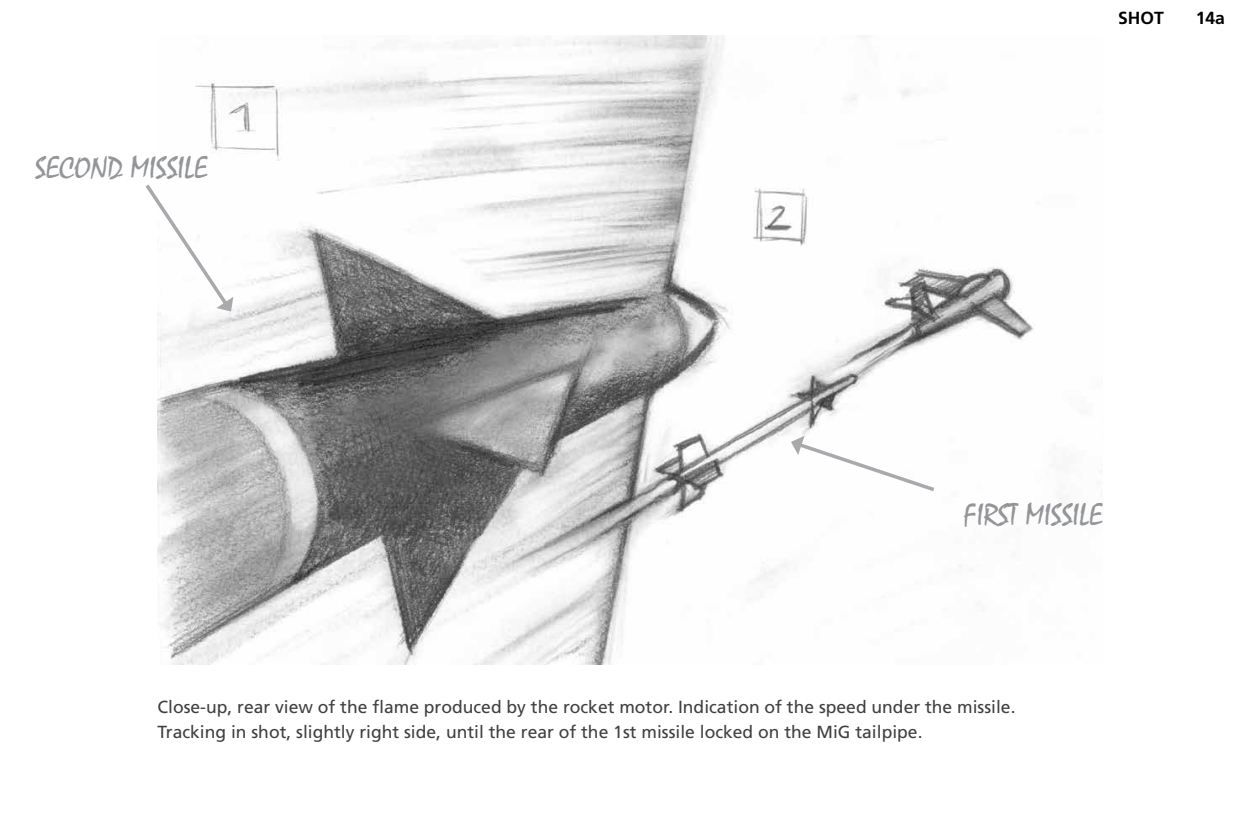
<style>
.page{position:relative;width:1260px;height:840px;background:#fff}
.page>*{position:absolute;margin:0;border:0;box-sizing:border-box;transform-origin:0 0}
.t1{font:31.5px "Mistral";color:#939598}
.t2{font:17.5px/24.5px "Frutiger LT Pro";color:#404040}
.t3{font:700 17.5px "Frutiger LT Pro";color:#000}
</style>
<div class="page">
<img style="left:158px;top:35px;width:944px;height:630px">
<svg style="left:145px;top:181px;width:88px;height:131px"></svg>
<svg style="left:791px;top:436px;width:147px;height:58px"></svg>
<h1 class="t1" style="left:35px;top:151px;width:174px">SECOND MISSILE</h1>
<p class="t3" style="left:1118px;top:8px;width:47px">SHOT</p>
<p class="t3" style="left:1196px;top:8px;width:31px">14a</p>
<h1 class="t1" style="left:963px;top:497px;width:140px">FIRST MISSILE</h1>
<p class="t2" style="left:157px;top:695px;width:860px">Close-up, rear view of the flame produced by the rocket motor. Indication of the speed under the missile.<br>Tracking in shot, slightly right side, until the rear of the 1st missile locked on the MiG tailpipe.</p>
</div>
